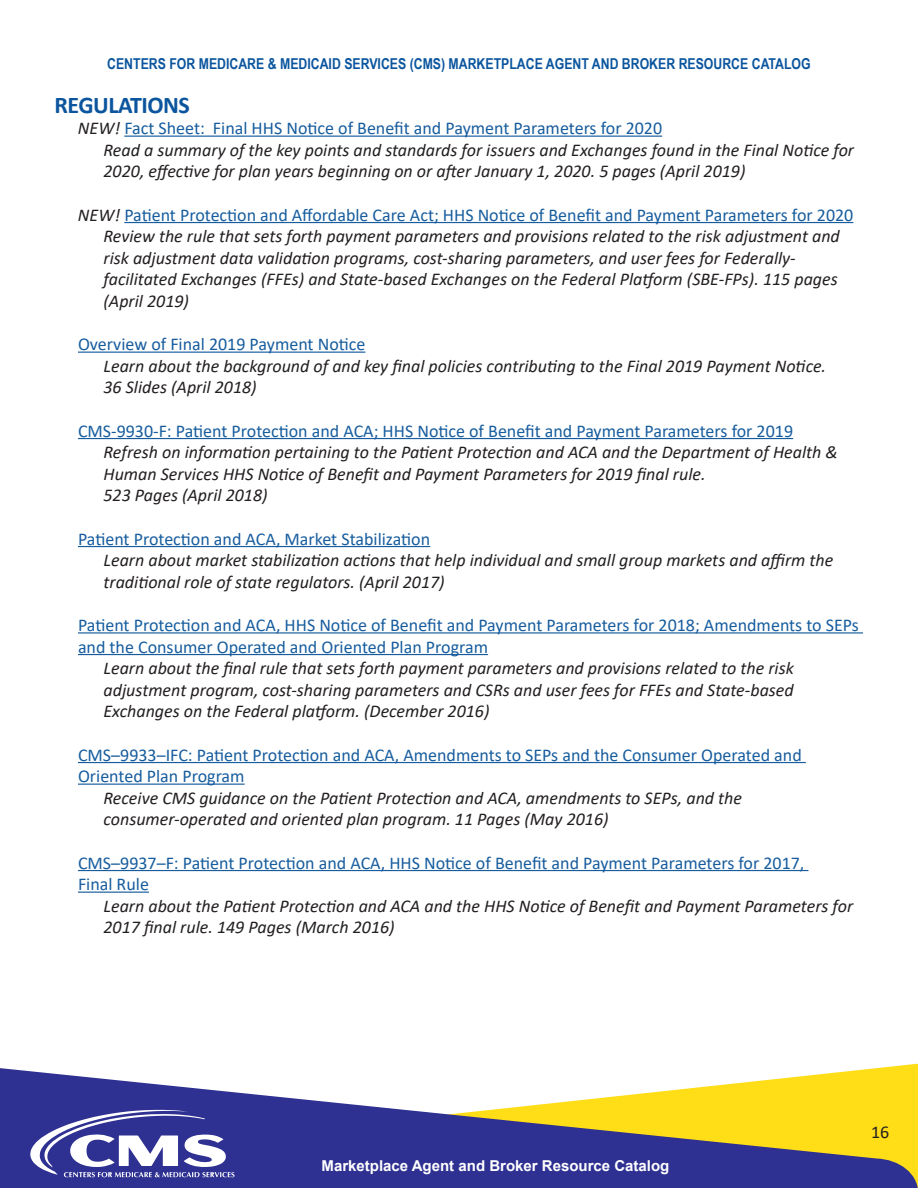
<style>
.page{position:relative;width:918px;height:1188px;background:#fff}
.page>*{position:absolute;margin:0;border:0;box-sizing:border-box;transform-origin:0 0}
.t1{font:700 24px "Calibri";letter-spacing:-.02em;color:#0b559e}
.t2{font:italic 18px/21.6px "Calibri";color:#231f20}
.t3{font:18px/21.6px "Calibri";color:#175d9e}
.t4{font:18px "Calibri";color:#231f20}
.t5{font:700 15px "Arial Narrow";color:#0b559e}
.t6{font:700 15px "Arial";color:#fff}
.s1{font-style:italic;color:#231f20}
</style>
<div class="page">
<svg style="left:0;top:1067px;width:918px;height:121px;fill:#2e3092"></svg>
<svg style="left:30px;top:1110px;width:205px;height:68px"></svg>
<hr style="left:124px;top:136px;width:538px;height:1px;background:#175d9e">
<hr style="left:124px;top:222px;width:729px;height:1px;background:#175d9e">
<hr style="left:78px;top:352px;width:287px;height:1px;background:#175d9e">
<hr style="left:78px;top:438px;width:715px;height:1px;background:#175d9e">
<hr style="left:78px;top:546px;width:352px;height:1px;background:#175d9e">
<hr style="left:78px;top:632px;width:785px;height:2px;background:#175d9e">
<hr style="left:78px;top:654px;width:410px;height:1px;background:#175d9e">
<hr style="left:78px;top:762px;width:728px;height:1px;background:#175d9e">
<hr style="left:78px;top:784px;width:167px;height:1px;background:#175d9e">
<hr style="left:78px;top:870px;width:730px;height:1px;background:#175d9e">
<hr style="left:78px;top:892px;width:71px;height:1px;background:#175d9e">
<p class="t5" style="left:107px;top:53px;width:705px">CENTERS FOR MEDICARE &amp; MEDICAID SERVICES (CMS) MARKETPLACE AGENT AND BROKER RESOURCE CATALOG</p>
<h3 class="t1" style="left:54px;top:88px;width:137px">REGULATIONS</h3>
<p class="t3" style="left:78px;top:117px;width:586px"><span class="s1">NEW!</span> Fact Sheet: Final HHS Notice of Benefit and Payment Parameters for 2020</p>
<p class="t2" style="left:104px;top:138px;width:752px">Read a summary of the key points and standards for issuers and Exchanges found in the Final Notice for<br>2020, effective for plan years beginning on or after January 1, 2020. 5 pages (April 2019)</p>
<p class="t3" style="left:78px;top:203px;width:777px"><span class="s1">NEW!</span> Patient Protection and Affordable Care Act; HHS Notice of Benefit and Payment Parameters for 2020</p>
<p class="t2" style="left:104px;top:225px;width:738px">Review the rule that sets forth payment parameters and provisions related to the risk adjustment and risk adjustment data validation programs, cost-sharing parameters, and user fees for Federally&shy;facilitated Exchanges (FFEs) and State-based Exchanges on the Federal Platform (SBE-FPs). 115 pages (April 2019)</p>
<p class="t3" style="left:78px;top:333px;width:289px">Overview of Final 2019 Payment Notice</p>
<p class="t2" style="left:104px;top:354px;width:724px">Learn about the background of and key final policies contributing to the Final 2019 Payment Notice.<br>36 Slides (April 2018)</p>
<p class="t3" style="left:78px;top:419px;width:717px">CMS-9930-F: Patient Protection and ACA; HHS Notice of Benefit and Payment Parameters for 2019</p>
<p class="t2" style="left:104px;top:441px;width:736px">Refresh on information pertaining to the Patient Protection and ACA and the Department of Health &amp;<br>Human Services HHS Notice of Benefit and Payment Parameters for 2019 final rule.<br>523 Pages (April 2018)</p>
<p class="t3" style="left:78px;top:527px;width:354px">Patient Protection and ACA, Market Stabilization</p>
<p class="t2" style="left:104px;top:549px;width:731px">Learn about market stabilization actions that help individual and small group markets and affirm the traditional role of state regulators. (April 2017)</p>
<p class="t3" style="left:78px;top:614px;width:782px">Patient Protection and ACA, HHS Notice of Benefit and Payment Parameters for 2018; Amendments to SEPs and the Consumer Operated and Oriented Plan Program</p>
<p class="t2" style="left:104px;top:657px;width:692px;text-align:justify">Learn about the final rule that sets forth payment parameters and provisions related to the risk adjustment program, cost-sharing parameters and CSRs and user fees for FFEs and State-based Exchanges on the Federal platform. (December 2016)</p>
<p class="t3" style="left:78px;top:743px;width:725px">CMS–9933–IFC: Patient Protection and ACA, Amendments to SEPs and the Consumer Operated and<br>Oriented Plan Program</p>
<p class="t2" style="left:104px;top:786px;width:640px">Receive CMS guidance on the Patient Protection and ACA, amendments to SEPs, and the consumer-operated and oriented plan program. 11 Pages (May 2016)</p>
<p class="t3" style="left:78px;top:851px;width:728px">CMS–9937–F: Patient Protection and ACA, HHS Notice of Benefit and Payment Parameters for 2017,<br>Final Rule</p>
<p class="t2" style="left:104px;top:894px;width:751px">Learn about the Patient Protection and ACA and the HHS Notice of Benefit and Payment Parameters for<br>2017 final rule. 149 Pages (March 2016)</p>
<p class="t6" style="left:322px;top:1155px;width:349px">Marketplace Agent and Broker Resource Catalog</p>
<p class="t4" style="left:871px;top:1120px;width:20px">16</p>
</div>
